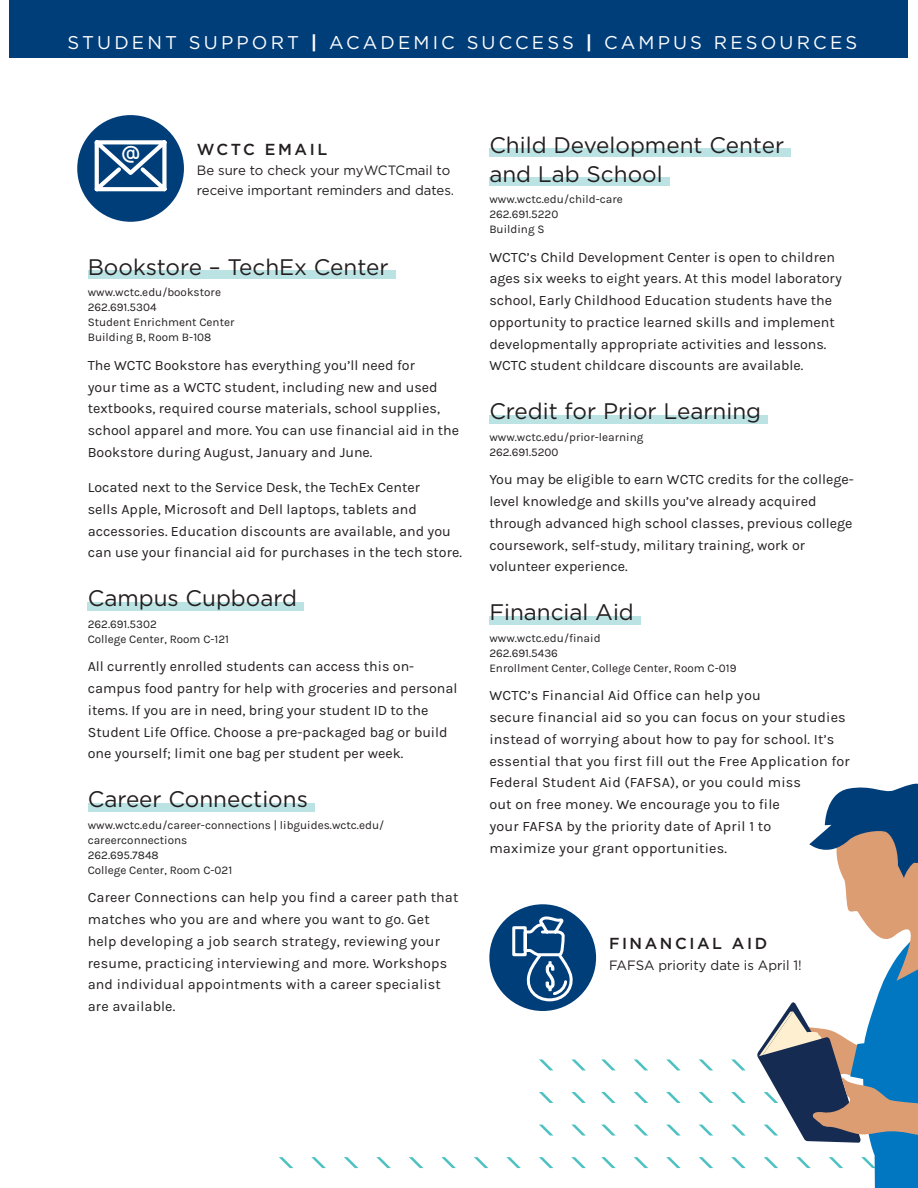
<style>
.page{position:relative;width:918px;height:1188px;background:#fff}
.page>*{position:absolute;margin:0;border:0;box-sizing:border-box;transform-origin:0 0}
.t1{font:34.95px "Garage Gothic";color:#fff}
.t2{font:22.5px/28.5px "Gotham";color:#231f20}
.t3{font:18.45px "Gotham";letter-spacing:.17em;color:#fff}
.t4{font:500 15.9px "Gotham";letter-spacing:.16em;color:#231f20}
.t5{font:14.25px/21.8px "Karla";color:#231f20}
.t6{font:13.5px/20.2px "Gotham";color:#231f20}
.t7{font:11.7px/15px "Karla";color:#231f20}
.s1{font-weight:700}
</style>
<div class="page">
<div style="left:10px;top:0;width:898px;height:58px;background:#003e7a"></div>
<svg style="left:731px;top:1059px;width:14px;height:11px"></svg>
<svg style="left:699px;top:1059px;width:14px;height:11px"></svg>
<svg style="left:666px;top:1059px;width:14px;height:11px"></svg>
<svg style="left:634px;top:1059px;width:14px;height:11px"></svg>
<svg style="left:601px;top:1059px;width:14px;height:11px"></svg>
<svg style="left:731px;top:1092px;width:15px;height:11px"></svg>
<svg style="left:699px;top:1092px;width:14px;height:11px"></svg>
<svg style="left:666px;top:1092px;width:15px;height:11px"></svg>
<svg style="left:634px;top:1092px;width:14px;height:11px"></svg>
<svg style="left:601px;top:1092px;width:15px;height:11px"></svg>
<svg style="left:731px;top:1125px;width:15px;height:11px"></svg>
<svg style="left:699px;top:1125px;width:14px;height:11px"></svg>
<svg style="left:666px;top:1125px;width:15px;height:11px"></svg>
<svg style="left:634px;top:1125px;width:14px;height:11px"></svg>
<svg style="left:601px;top:1125px;width:15px;height:11px"></svg>
<svg style="left:731px;top:1157px;width:15px;height:11px"></svg>
<svg style="left:699px;top:1157px;width:14px;height:11px"></svg>
<svg style="left:666px;top:1157px;width:15px;height:11px"></svg>
<svg style="left:634px;top:1157px;width:14px;height:11px"></svg>
<svg style="left:601px;top:1157px;width:15px;height:11px"></svg>
<svg style="left:571px;top:1059px;width:15px;height:11px"></svg>
<svg style="left:539px;top:1059px;width:14px;height:11px"></svg>
<svg style="left:571px;top:1092px;width:15px;height:11px"></svg>
<svg style="left:539px;top:1092px;width:14px;height:11px"></svg>
<svg style="left:572px;top:1125px;width:14px;height:11px"></svg>
<svg style="left:539px;top:1125px;width:14px;height:11px"></svg>
<svg style="left:571px;top:1157px;width:15px;height:11px"></svg>
<svg style="left:539px;top:1157px;width:14px;height:11px"></svg>
<svg style="left:506px;top:1157px;width:15px;height:11px"></svg>
<svg style="left:474px;top:1157px;width:14px;height:11px"></svg>
<svg style="left:441px;top:1157px;width:15px;height:11px"></svg>
<svg style="left:409px;top:1157px;width:14px;height:11px"></svg>
<svg style="left:376px;top:1157px;width:15px;height:11px"></svg>
<svg style="left:344px;top:1157px;width:14px;height:11px"></svg>
<svg style="left:311px;top:1157px;width:15px;height:11px"></svg>
<svg style="left:279px;top:1157px;width:14px;height:11px"></svg>
<div style="left:88px;top:270px;width:307px;height:9px;background:#bce3e4"></div>
<div style="left:88px;top:602px;width:216px;height:9px;background:#bce3e4"></div>
<div style="left:88px;top:803px;width:227px;height:9px;background:#bce3e4"></div>
<div style="left:489px;top:148px;width:302px;height:10px;background:#bce3e4"></div>
<div style="left:489px;top:177px;width:180px;height:9px;background:#bce3e4"></div>
<div style="left:489px;top:415px;width:279px;height:9px;background:#bce3e4"></div>
<div style="left:489px;top:616px;width:152px;height:9px;background:#bce3e4"></div>
<svg style="left:757px;top:783px;width:161px;height:405px"></svg>
<div style="left:77px;top:115px;width:107px;height:107px;background:#003e7a;border-radius:50%"></div>
<svg style="left:94px;top:140px;width:73px;height:52px"></svg>
<div style="left:489px;top:904px;width:107px;height:107px;background:#003e7a;border-radius:50%"></div>
<svg style="left:511px;top:914px;width:62px;height:89px"></svg>
<p class="t3" style="left:68px;top:31px;width:791px">STUDENT SUPPORT <span class="s1">|</span> ACADEMIC SUCCESS <span class="s1">|</span> CAMPUS RESOURCES</p>
<h1 class="t1" style="left:121px;top:137px;width:21px">@</h1>
<p class="t4" style="left:197px;top:138px;width:132px">WCTC EMAIL</p>
<p class="t6" style="left:197px;top:160px;width:259px">Be sure to check your myWCTCmail to receive important reminders and dates.</p>
<h2 class="t2" style="left:88px;top:252px;width:302px">Bookstore – TechEx Center</h2>
<p class="t7" style="left:88px;top:285px;width:148px">www.wctc.edu/bookstore<br>262.691.5304<br>Student Enrichment Center<br>Building B, Room B-108</p>
<p class="t5" style="left:88px;top:355px;width:373px">The WCTC Bookstore has everything you’ll need for<br>your time as a WCTC student, including new and used textbooks, required course materials, school supplies, school apparel and more. You can use financial aid in the Bookstore during August, January and June.</p>
<p class="t5" style="left:88px;top:477px;width:376px">Located next to the Service Desk, the TechEx Center<br>sells Apple, Microsoft and Dell laptops, tablets and accessories. Education discounts are available, and you can use your financial aid for purchases in the tech store.</p>
<h2 class="t2" style="left:88px;top:583px;width:211px">Campus Cupboard</h2>
<p class="t7" style="left:88px;top:617px;width:143px">262.691.5302<br>College Center, Room C-121</p>
<p class="t5" style="left:88px;top:656px;width:371px">All currently enrolled students can access this on&shy;campus food pantry for help with groceries and personal items. If you are in need, bring your student ID to the Student Life Office. Choose a pre-packaged bag or build one yourself; limit one bag per student per week.</p>
<h2 class="t2" style="left:88px;top:784px;width:222px">Career Connections</h2>
<p class="t7" style="left:88px;top:818px;width:298px">www.wctc.edu/career-connections | libguides.wctc.edu/ careerconnections<br>262.695.7848<br>College Center, Room C-021</p>
<p class="t5" style="left:88px;top:887px;width:372px">Career Connections can help you find a career path that matches who you are and where you want to go. Get help developing a job search strategy, reviewing your resume, practicing interviewing and more. Workshops and individual appointments with a career specialist are available.</p>
<h2 class="t2" style="left:489px;top:130px;width:296px">Child Development Center and Lab School</h2>
<p class="t7" style="left:489px;top:192px;width:135px">www.wctc.edu/child-care<br>262.691.5220<br>Building S</p>
<p class="t5" style="left:489px;top:246px;width:354px">WCTC’s Child Development Center is open to children ages six weeks to eight years. At this model laboratory school, Early Childhood Education students have the opportunity to practice learned skills and implement developmentally appropriate activities and lessons.<br>WCTC student childcare discounts are available.</p>
<h2 class="t2" style="left:489px;top:397px;width:273px">Credit for Prior Learning</h2>
<p class="t7" style="left:489px;top:430px;width:156px">www.wctc.edu/prior-learning<br>262.691.5200</p>
<p class="t5" style="left:489px;top:469px;width:366px">You may be eligible to earn WCTC credits for the college&shy;level knowledge and skills you’ve already acquired through advanced high school classes, previous college coursework, self-study, military training, work or volunteer experience.</p>
<h2 class="t2" style="left:489px;top:598px;width:146px">Financial Aid</h2>
<p class="t7" style="left:489px;top:631px;width:249px">www.wctc.edu/finaid<br>262.691.5436<br>Enrollment Center, College Center, Room C-019</p>
<p class="t5" style="left:489px;top:685px;width:362px">WCTC’s Financial Aid Office can help you<br>secure financial aid so you can focus on your studies instead of worrying about how to pay for school. It’s essential that you first fill out the Free Application for Federal Student Aid (FAFSA), or you could miss<br>out on free money. We encourage you to file<br>your FAFSA by the priority date of April 1 to<br>maximize your grant opportunities.</p>
<p class="t4" style="left:609px;top:933px;width:160px">FINANCIAL AID</p>
<p class="t6" style="left:609px;top:954px;width:194px">FAFSA priority date is April 1!</p>
</div>
